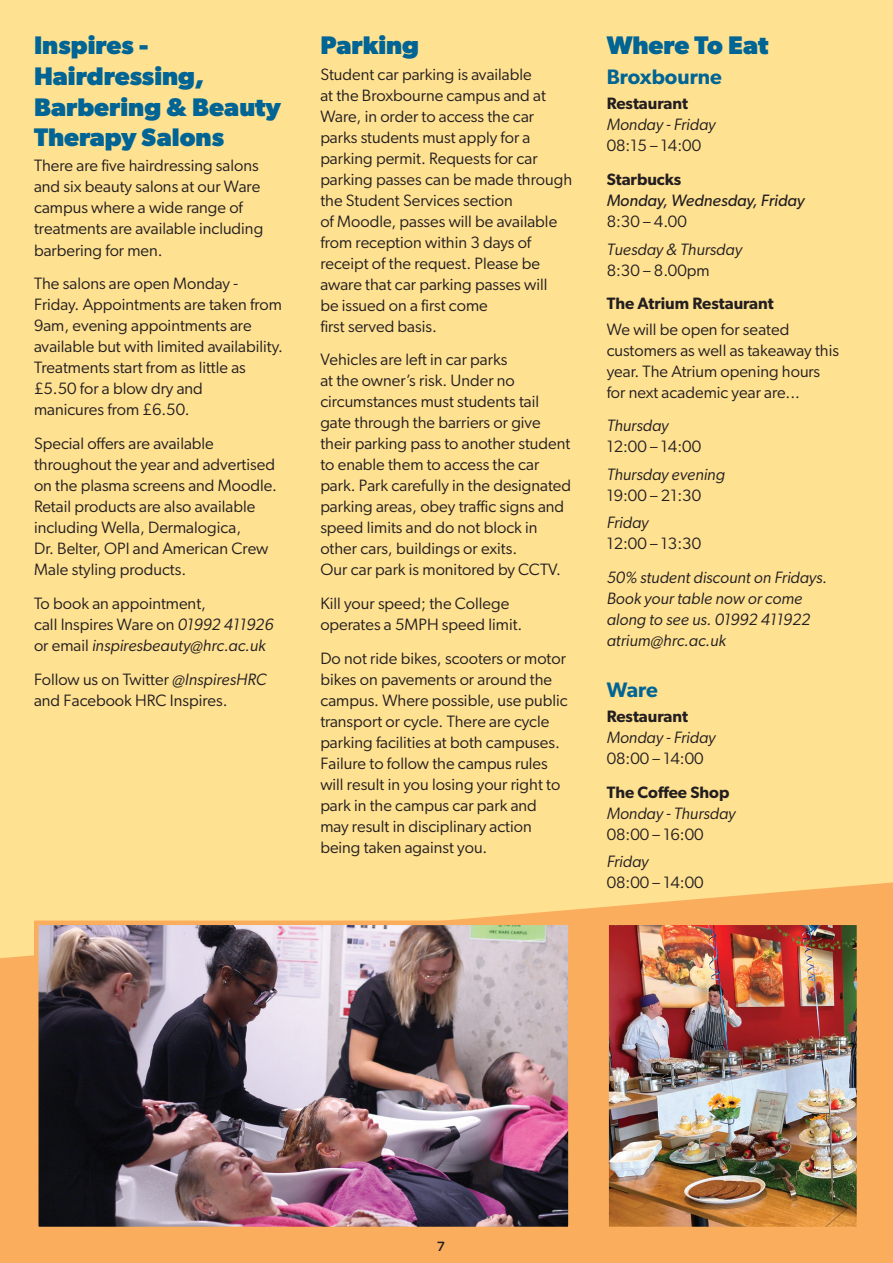
<style>
.page{position:relative;width:893px;height:1263px;background:#ffe192}
.page>*{position:absolute;margin:0;border:0;box-sizing:border-box;transform-origin:0 0}
.t1{font:700 25.5px/30.6px "Gibson";color:#006494}
.t2{font:600 21px "Gibson";color:#006494}
.t3{font:16.5px/21px "Gibson";color:#231f20}
.t4{font:italic 16.5px/21px "Gibson";color:#231f20}
.t5{font:italic 16.5px/21px "Gibson";color:#231f20}
.t6{font:600 16.5px "Gibson";color:#231f20}
.t7{font:500 13.5px "Gibson";color:#231f20}
.s1{font-style:italic}
.s2{font-weight:600;font-style:normal}
.s3{font-style:normal}
</style>
<div class="page">
<svg style="left:0;top:882px;width:893px;height:381px;fill:#faae5d"></svg>
<img style="left:609px;top:925px;width:247px;height:301px">
<div style="left:604px;top:920px;width:257px;height:311px;border:4px solid #faae5d"></div>
<img style="left:39px;top:925px;width:529px;height:301px">
<div style="left:34px;top:920px;width:539px;height:311px;border:4px solid #faae5d"></div>
<p class="t1" style="left:34px;top:30px;width:249px">Inspires -<br>Hairdressing,<br>Barbering &amp; Beauty<br>Therapy Salons</p>
<p class="t3" style="left:34px;top:155px;width:231px">There are five hairdressing salons and six beauty salons at our Ware campus where a wide range of treatments are available including barbering for men.</p>
<p class="t3" style="left:34px;top:273px;width:250px">The salons are open Monday -<br>Friday. Appointments are taken from<br>9am, evening appointments are available but with limited availability.<br>Treatments start from as little as £5.50 for a blow dry and<br>manicures from £6.50.</p>
<p class="t3" style="left:34px;top:433px;width:244px">Special offers are available throughout the year and advertised on the plasma screens and Moodle.<br>Retail products are also available including Wella, Dermalogica,<br>Dr. Belter, OPI and American Crew<br>Male styling products.</p>
<p class="t3" style="left:34px;top:592px;width:241px">To book an appointment,<br>call Inspires Ware on <span class="s1">01992 411926 </span>or email <span class="s1">inspiresbeauty@hrc.ac.uk</span></p>
<p class="t3" style="left:34px;top:668px;width:234px">Follow us on Twitter <span class="s1">@InspiresHRC </span>and Facebook HRC Inspires.</p>
<p class="t1" style="left:320px;top:30px;width:100px">Parking</p>
<p class="t3" style="left:320px;top:63px;width:253px">Student car parking is available<br>at the Broxbourne campus and at<br>Ware, in order to access the car parks students must apply for a parking permit. Requests for car parking passes can be made through the Student Services section<br>of Moodle, passes will be available from reception within 3 days of receipt of the request. Please be aware that car parking passes will<br>be issued on a first come<br>first served basis.</p>
<p class="t3" style="left:320px;top:349px;width:252px">Vehicles are left in car parks<br>at the owner’s risk. Under no circumstances must students tail gate through the barriers or give their parking pass to another student to enable them to access the car park. Park carefully in the designated parking areas, obey traffic signs and speed limits and do not block in other cars, buildings or exits.<br>Our car park is monitored by CCTV.</p>
<p class="t3" style="left:320px;top:593px;width:204px">Kill your speed; the College operates a 5MPH speed limit.</p>
<p class="t3" style="left:320px;top:648px;width:249px">Do not ride bikes, scooters or motor bikes on pavements or around the campus. Where possible, use public transport or cycle. There are cycle parking facilities at both campuses.<br>Failure to follow the campus rules will result in you losing your right to park in the campus car park and may result in disciplinary action being taken against you.</p>
<p class="t1" style="left:607px;top:30px;width:163px">Where To Eat</p>
<p class="t2" style="left:607px;top:64px;width:117px">Broxbourne</p>
<p class="t4" style="left:607px;top:93px;width:110px"><span class="s2">Restaurant<br></span>Monday - Friday<br><span class="s3">08:15 – 14:00</span></p>
<p class="t5" style="left:607px;top:169px;width:199px"><span class="s2">Starbucks<br></span>Monday, Wednesday, Friday<br><span class="s3">8:30 – 4.00</span></p>
<p class="t4" style="left:607px;top:238px;width:137px">Tuesday &amp; Thursday<br><span class="s3">8:30 – 8.00pm</span></p>
<p class="t6" style="left:607px;top:294px;width:169px">The Atrium Restaurant</p>
<p class="t3" style="left:607px;top:318px;width:234px">We will be open for seated customers as well as takeaway this year. The Atrium opening hours for next academic year are...</p>
<p class="t3" style="left:607px;top:415px;width:96px"><span class="s1">Thursday<br></span>12:00 – 14:00</p>
<p class="t4" style="left:607px;top:463px;width:120px">Thursday evening<br><span class="s3">19:00 – 21:30</span></p>
<p class="t3" style="left:607px;top:512px;width:96px"><span class="s1">Friday<br></span>12:00 – 13:30</p>
<p class="t4" style="left:607px;top:567px;width:222px">50% student discount on Fridays.<br>Book your table now or come along to see us. 01992 411922 atrium@hrc.ac.uk</p>
<p class="t2" style="left:607px;top:677px;width:53px">Ware</p>
<p class="t4" style="left:607px;top:706px;width:110px"><span class="s2">Restaurant<br></span>Monday - Friday<br><span class="s3">08:00 – 14:00</span></p>
<p class="t4" style="left:607px;top:782px;width:130px"><span class="s2">The Coffee Shop<br></span>Monday - Thursday<br><span class="s3">08:00 – 16:00</span></p>
<p class="t3" style="left:607px;top:851px;width:98px"><span class="s1">Friday<br></span>08:00 – 14:00</p>
<p class="t7" style="left:437px;top:1238px;width:10px">7</p>
</div>
